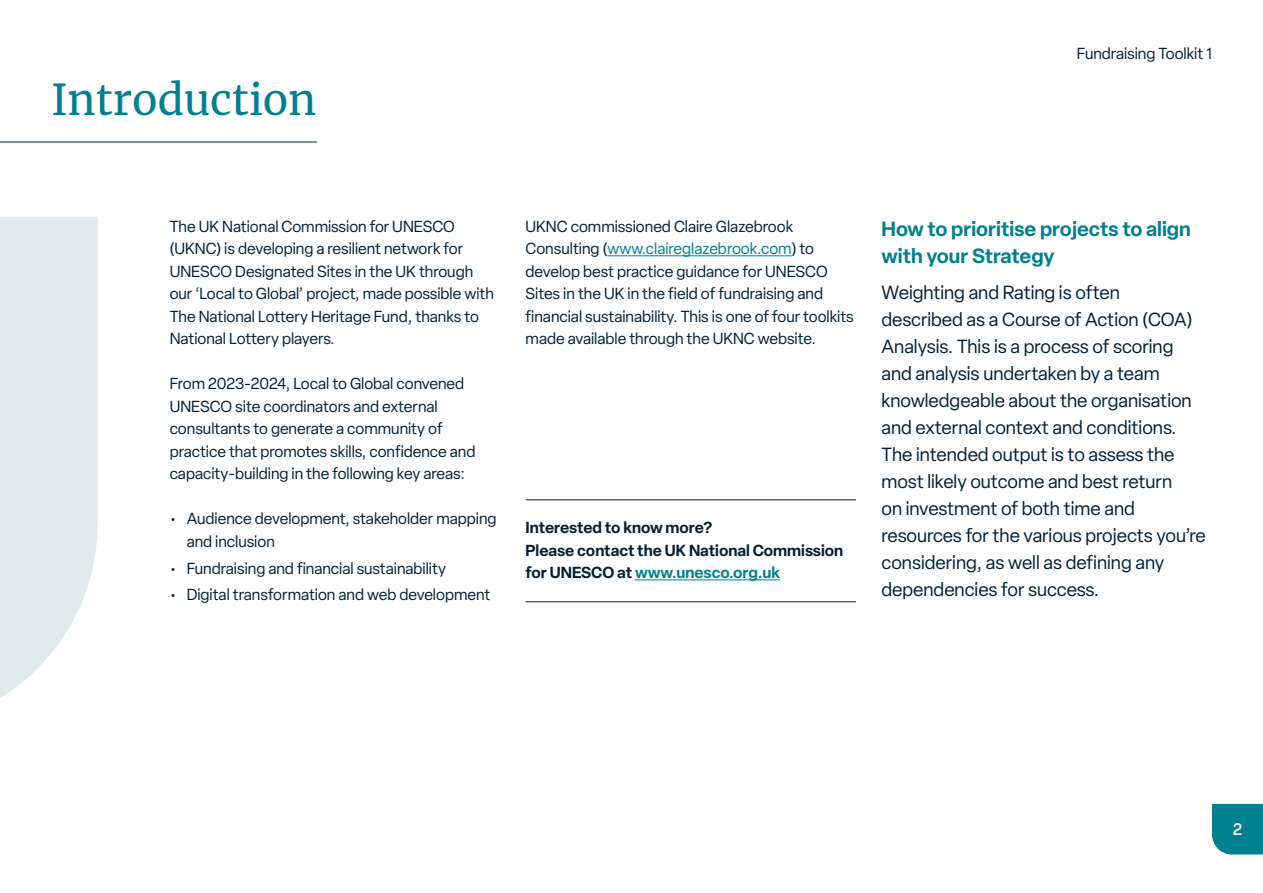
<style>
.page{position:relative;width:1263px;height:893px;background:#fff}
.page>*{position:absolute;margin:0;border:0;box-sizing:border-box;transform-origin:0 0}
.t1{font:42px "Merriweather";color:#008090}
.t2{font:600 20.25px/27px "Elza";color:#008090}
.t3{font:18.75px/27px "Elza";color:#001f35}
.t4{font:500 16.5px "Elza";color:#fff}
.t5{font:15.75px/22.5px "Elza";color:#001f35}
.t6{font:600 15.75px/22.5px "Elza";color:#001f35}
.s1{color:#008090}
</style>
<div class="page">
<div style="left:1212px;top:804px;width:51px;height:50px;background:#008090"></div>
<hr style="left:0;top:142px;width:317px;height:1px;background:#001f35">
<svg style="left:0;top:217px;width:98px;height:481px;background:#e4ebed"></svg>
<hr style="left:607px;top:255px;width:185px;height:1px;background:#008090">
<hr style="left:526px;top:500px;width:330px;height:1px;background:#001f35">
<hr style="left:526px;top:602px;width:330px;height:1px;background:#001f35">
<hr style="left:635px;top:579px;width:145px;height:1px;background:#008090">
<h1 class="t1" style="left:51px;top:70px;width:267px">Introduction</h1>
<p class="t5" style="left:1077px;top:42px;width:137px">Fundraising Toolkit 1</p>
<p class="t5" style="left:170px;top:215px;width:326px">The UK National Commission for UNESCO (UKNC) is developing a resilient network for UNESCO Designated Sites in the UK through our ‘Local to Global’ project, made possible with The National Lottery Heritage Fund, thanks to National Lottery players.</p>
<p class="t5" style="left:170px;top:372px;width:307px">From 2023-2024, Local to Global convened UNESCO site coordinators and external consultants to generate a community of practice that promotes skills, confidence and capacity-building in the following key areas:</p>
<p class="t5" style="left:187px;top:507px;width:311px;text-indent:-17px">• Audience development, stakeholder mapping and inclusion</p>
<p class="t5" style="left:170px;top:557px;width:278px">• Fundraising and financial sustainability</p>
<p class="t5" style="left:170px;top:583px;width:322px">• Digital transformation and web development</p>
<p class="t5" style="left:526px;top:215px;width:330px">UKNC commissioned Claire Glazebrook Consulting (<span class="s1">www.claireglazebrook.com</span>) to develop best practice guidance for UNESCO Sites in the UK in the field of fundraising and financial sustainability. This is one of four toolkits made available through the UKNC website.</p>
<p class="t6" style="left:526px;top:516px;width:319px">Interested to know more?<br>Please contact the UK National Commission for UNESCO at <span class="s1">www.unesco.org.uk</span></p>
<p class="t2" style="left:881px;top:215px;width:311px">How to prioritise projects to align with your Strategy</p>
<p class="t3" style="left:881px;top:278px;width:326px">Weighting and Rating is often described as a Course of Action (COA)<br>Analysis. This is a process of scoring and analysis undertaken by a team knowledgeable about the organisation and external context and conditions.<br>The intended output is to assess the most likely outcome and best return<br>on investment of both time and resources for the various projects you’re considering, as well as defining any dependencies for success.</p>
<p class="t4" style="left:1233px;top:818px;width:10px">2</p>
</div>
